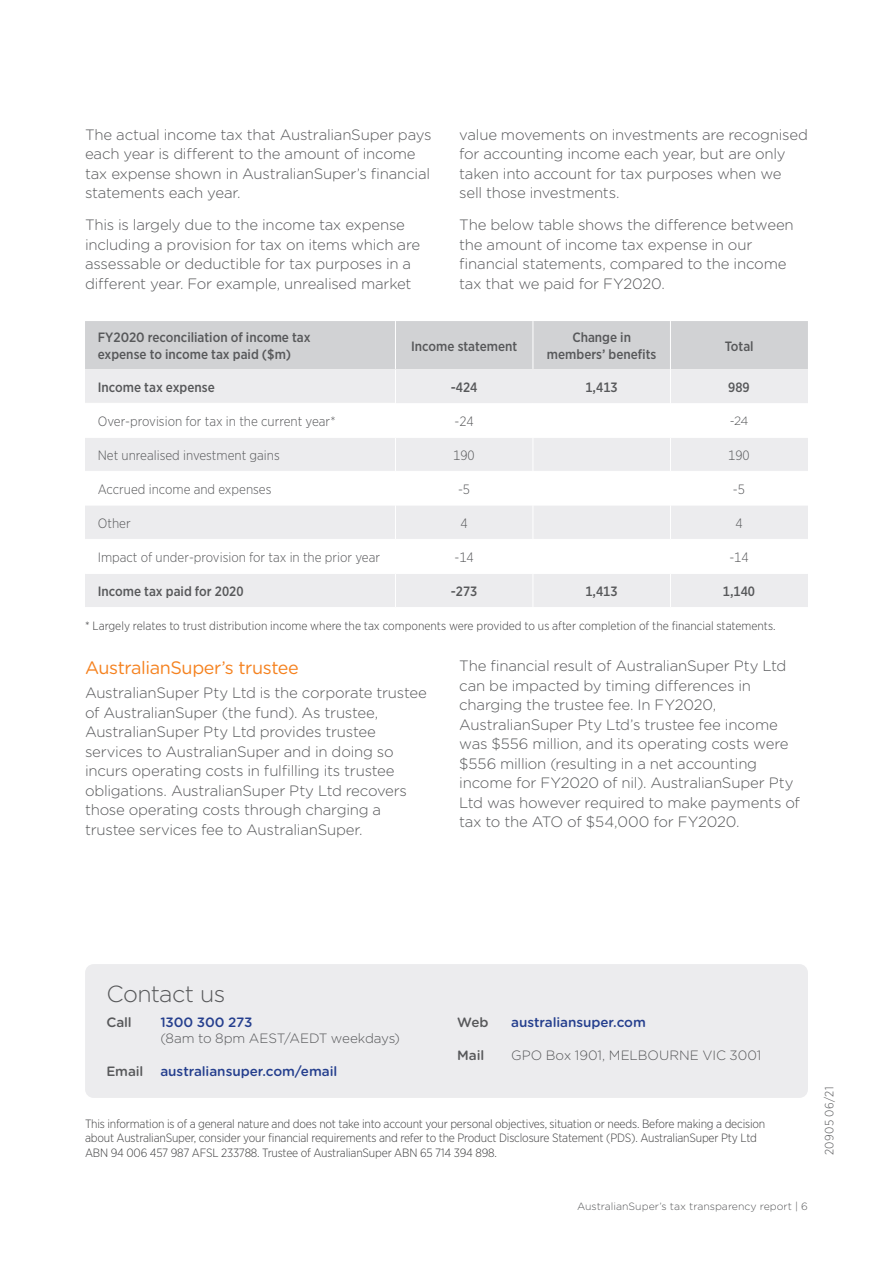
<style>
.page{position:relative;width:893px;height:1263px;background:#fff}
.page>*{position:absolute;margin:0;border:0;box-sizing:border-box;transform-origin:0 0}
.CONTACT_Heading{font:300 23.25px "Gotham Rounded";letter-spacing:-.025em;color:#57585a}
.Heading_1{font:18px "Gotham Rounded";letter-spacing:-.02em;color:#f58220}
.Body_Copy{font:300 15px/19.5px "Gotham Rounded";letter-spacing:-.015em;color:#57585a}
.Table_-_Body{font:300 13.5px "Gotham Narrow";color:#57585a}
.Table_-_Heading{font:500 13.5px/16.2px "Gotham Narrow";color:#57585a}
.CONTACT_Copy{font:300 13.5px/16.5px "Gotham Rounded";letter-spacing:-.005em;color:#57585a}
.Table_-_Body-2{font:500 13.5px "Gotham Narrow";color:#57585a}
.CONTACT_Copy-2{font:500 13.5px "Gotham Rounded";letter-spacing:-.005em;color:#253f8e}
.CONTACT_Copy-3{font:500 13.5px "Gotham Rounded";letter-spacing:-.01em;color:#57585a}
.Terms{font:300 12px/14.4px "Gotham Narrow";letter-spacing:-.015em;color:#3e3e3f}
.MISC_Code{font:300 12px "Gotham Narrow";color:#57585a}
.Body_copy{font:300 12px "Gotham Rounded";color:#57585a}
.t1{font:300 10.5px "Gotham Rounded";color:#57585a}
.s1{font-weight:500;color:#253f8e}
</style>
<div class="page">
<div style="left:85px;top:964px;width:723px;height:134px;background:#ececee;border-radius:9px"></div>
<div style="left:85px;top:321px;width:723px;height:48px;background:#d1d2d4"></div>
<div style="left:85px;top:369px;width:723px;height:170px;background:#ececee"></div>
<svg style="left:85px;top:403px;width:723px;height:102px"></svg>
<div style="left:85px;top:574px;width:723px;height:33px;background:#ececee"></div>
<hr style="left:395px;top:321px;width:1px;height:48px;background:#fff">
<hr style="left:533px;top:321px;width:1px;height:48px;background:#fff">
<hr style="left:670px;top:321px;width:1px;height:48px;background:#fff">
<hr style="left:395px;top:370px;width:1px;height:33px;background:#fff">
<hr style="left:670px;top:369px;width:1px;height:34px;background:#fff">
<hr style="left:395px;top:404px;width:1px;height:33px;background:#fff">
<hr style="left:533px;top:403px;width:1px;height:34px;background:#fff">
<hr style="left:670px;top:403px;width:1px;height:34px;background:#fff">
<hr style="left:395px;top:438px;width:1px;height:33px;background:#fff">
<hr style="left:533px;top:438px;width:1px;height:33px;background:#fff">
<hr style="left:670px;top:438px;width:1px;height:33px;background:#fff">
<hr style="left:395px;top:472px;width:1px;height:33px;background:#fff">
<hr style="left:533px;top:472px;width:1px;height:33px;background:#fff">
<hr style="left:670px;top:472px;width:1px;height:33px;background:#fff">
<hr style="left:395px;top:505px;width:1px;height:34px;background:#fff">
<hr style="left:533px;top:505px;width:1px;height:34px;background:#fff">
<hr style="left:670px;top:505px;width:1px;height:34px;background:#fff">
<hr style="left:395px;top:574px;width:1px;height:33px;background:#fff">
<hr style="left:533px;top:574px;width:1px;height:33px;background:#fff">
<hr style="left:670px;top:574px;width:1px;height:33px;background:#fff">
<hr style="left:85px;top:403px;width:311px;height:1px;background:#fff">
<hr style="left:85px;top:437px;width:310px;height:1px;background:#fff">
<hr style="left:395px;top:437px;width:138px;height:1px;background:#fff">
<hr style="left:533px;top:437px;width:137px;height:1px;background:#fff">
<hr style="left:670px;top:437px;width:138px;height:1px;background:#fff">
<hr style="left:85px;top:471px;width:310px;height:1px;background:#fff">
<hr style="left:395px;top:471px;width:138px;height:1px;background:#fff">
<hr style="left:533px;top:471px;width:137px;height:1px;background:#fff">
<hr style="left:670px;top:471px;width:138px;height:1px;background:#fff">
<p class="Body_Copy" style="left:85px;top:124px;width:348px">The actual income tax that AustralianSuper pays each year is different to the amount of income tax expense shown in AustralianSuper’s financial statements each year.</p>
<p class="Body_Copy" style="left:85px;top:215px;width:337px">This is largely due to the income tax expense including a provision for tax on items which are assessable or deductible for tax purposes in a different year. For example, unrealised market</p>
<p class="Body_Copy" style="left:459px;top:124px;width:350px">value movements on investments are recognised for accounting income each year, but are only taken into account for tax purposes when we sell those investments.</p>
<p class="Body_Copy" style="left:459px;top:215px;width:336px">The below table shows the difference between the amount of income tax expense in our financial statements, compared to the income tax that we paid for FY2020.</p>
<p class="Table_-_Heading" style="left:98px;top:329px;width:214px">FY2020 reconciliation of income tax expense to income tax paid ($m)</p>
<p class="Table_-_Heading" style="left:411px;top:338px;width:108px">Income statement</p>
<p class="Table_-_Heading" style="left:547px;top:329px;width:111px;text-align:center">Change in members’ benefits</p>
<p class="Table_-_Heading" style="left:725px;top:338px;width:31px">Total</p>
<p class="Table_-_Body-2" style="left:98px;top:378px;width:118px">Income tax expense</p>
<p class="Table_-_Body-2" style="left:451px;top:378px;width:28px">-424</p>
<p class="Table_-_Body-2" style="left:585px;top:378px;width:34px">1,413</p>
<p class="Table_-_Body-2" style="left:728px;top:378px;width:23px">989</p>
<p class="Table_-_Body" style="left:98px;top:413px;width:239px">Over-provision for tax in the current year*</p>
<p class="Table_-_Body" style="left:454px;top:413px;width:21px">-24</p>
<p class="Body_copy" style="left:730px;top:413px;width:20px">-24</p>
<p class="Table_-_Body" style="left:98px;top:447px;width:183px">Net unrealised investment gains</p>
<p class="Table_-_Body" style="left:453px;top:447px;width:23px">190</p>
<p class="Table_-_Body" style="left:728px;top:447px;width:23px">190</p>
<p class="Table_-_Body" style="left:98px;top:481px;width:175px">Accrued income and expenses</p>
<p class="Table_-_Body" style="left:458px;top:481px;width:14px">-5</p>
<p class="Table_-_Body" style="left:733px;top:481px;width:14px">-5</p>
<p class="Table_-_Body" style="left:98px;top:515px;width:34px">Other</p>
<p class="Table_-_Body" style="left:460px;top:515px;width:9px">4</p>
<p class="Table_-_Body" style="left:735px;top:515px;width:9px">4</p>
<p class="Table_-_Body" style="left:98px;top:549px;width:284px">Impact of under-provision for tax in the prior year</p>
<p class="Table_-_Body" style="left:454px;top:549px;width:21px">-14</p>
<p class="Table_-_Body" style="left:729px;top:549px;width:21px">-14</p>
<p class="Table_-_Body-2" style="left:98px;top:582px;width:147px">Income tax paid for 2020</p>
<p class="Table_-_Body-2" style="left:451px;top:582px;width:28px">-273</p>
<p class="Table_-_Body-2" style="left:585px;top:582px;width:34px">1,413</p>
<p class="Table_-_Body-2" style="left:723px;top:582px;width:34px">1,140</p>
<p class="Terms" style="left:85px;top:619px;width:692px">* Largely relates to trust distribution income where the tax components were provided to us after completion of the financial statements.</p>
<p class="Heading_1" style="left:85px;top:655px;width:215px">AustralianSuper’s trustee</p>
<p class="Body_Copy" style="left:85px;top:682px;width:343px">AustralianSuper Pty Ltd is the corporate trustee of AustralianSuper (the fund). As trustee, AustralianSuper Pty Ltd provides trustee services to AustralianSuper and in doing so incurs operating costs in fulfilling its trustee obligations. AustralianSuper Pty Ltd recovers those operating costs through charging a trustee services fee to AustralianSuper.</p>
<p class="Body_Copy" style="left:459px;top:655px;width:342px">The financial result of AustralianSuper Pty Ltd can be impacted by timing differences in charging the trustee fee. In FY2020, AustralianSuper Pty Ltd’s trustee fee income was $556 million, and its operating costs were $556 million (resulting in a net accounting income for FY2020 of nil). AustralianSuper Pty Ltd was however required to make payments of tax to the ATO of $54,000 for FY2020.</p>
<p class="CONTACT_Heading" style="left:106px;top:978px;width:120px">Contact us</p>
<p class="CONTACT_Copy-3" style="left:106px;top:1012px;width:27px">Call</p>
<p class="CONTACT_Copy" style="left:160px;top:1013px;width:241px"><span class="s1">1300 300 273<br></span>(8am to 8pm AEST/AEDT weekdays)</p>
<p class="CONTACT_Copy-3" style="left:106px;top:1062px;width:39px">Email</p>
<p class="CONTACT_Copy-2" style="left:160px;top:1062px;width:178px">australiansuper.com/email</p>
<p class="CONTACT_Copy-3" style="left:457px;top:1012px;width:33px">Web</p>
<p class="CONTACT_Copy-2" style="left:511px;top:1012px;width:136px">australiansuper.com</p>
<p class="CONTACT_Copy-3" style="left:457px;top:1045px;width:29px">Mail</p>
<p class="CONTACT_Copy" style="left:511px;top:1046px;width:252px">GPO Box 1901, MELBOURNE VIC 3001</p>
<p class="Terms" style="left:85px;top:1116px;width:682px">This information is of a general nature and does not take into account your personal objectives, situation or needs. Before making a decision about AustralianSuper, consider your financial requirements and refer to the Product Disclosure Statement (PDS). AustralianSuper Pty Ltd<br>ABN 94 006 457 987 AFSL 233788. Trustee of AustralianSuper ABN 65 714 394 898.</p>
<p class="MISC_Code" style="left:822px;top:1155px;width:70px;rotate:-90deg">20905 06/21</p>
<p class="t1" style="left:577px;top:1200px;width:232px">AustralianSuper’s tax transparency report | 6</p>
</div>
